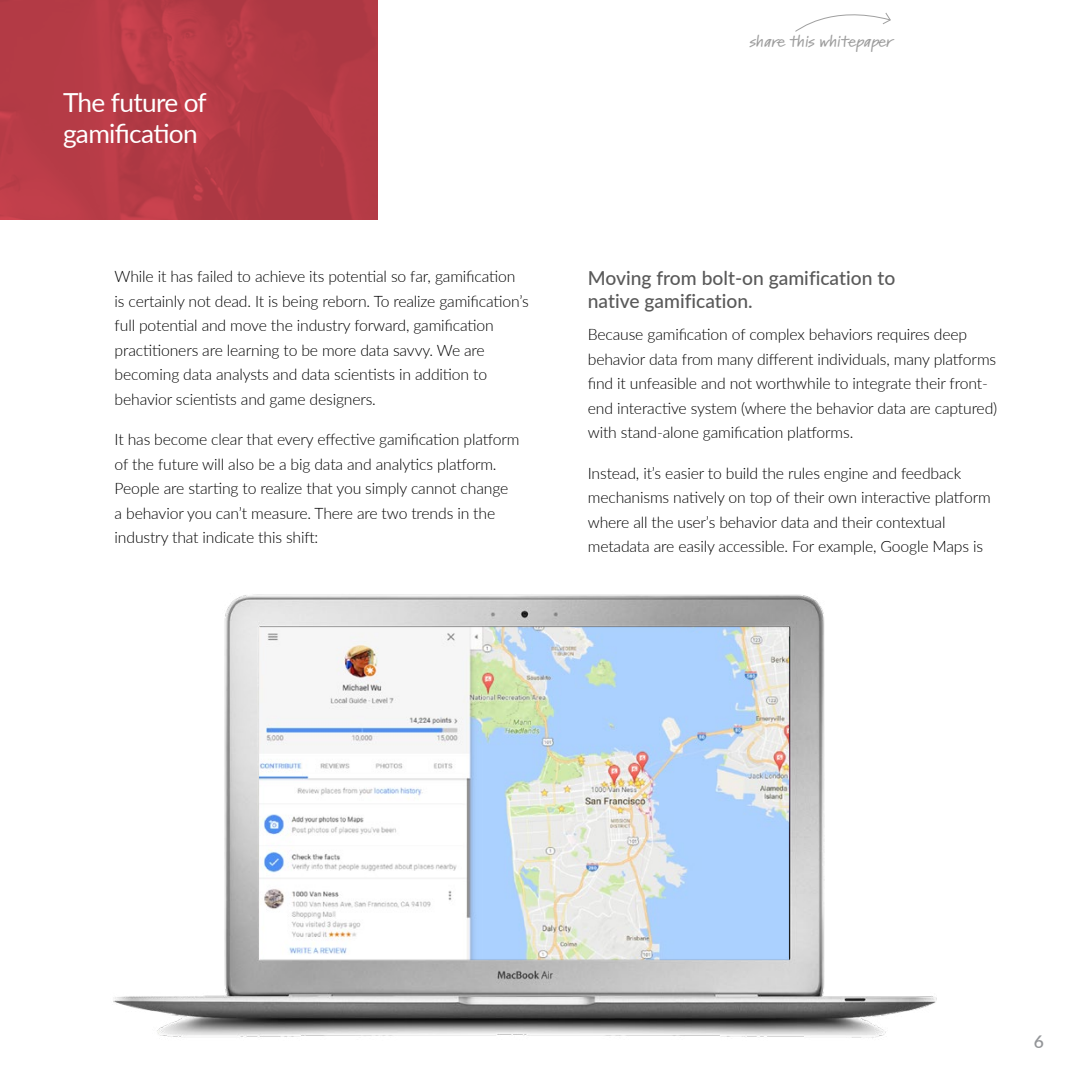
<style>
.page{position:relative;width:1071px;height:1071px;background:#fff}
.page>*{position:absolute;margin:0;border:0;box-sizing:border-box;transform-origin:0 0}
.t1{font:26.25px/31.5px "Lato";letter-spacing:-.025em;color:#fff}
.t2{font:500 19.25px/22.8px "Lato";color:#595959}
.t3{font:600 17.5px "Lato";color:#939598}
.t4{font:300 15.75px/24.5px "Lato";letter-spacing:-.01em;color:#000}
.t5{font:600 expanded 14px "Kremlin Pro";letter-spacing:-.01em;color:#9d9d9d}
</style>
<div class="page">
<svg style="left:795px;top:13px;width:96px;height:19px"></svg>
<img style="left:0;top:0;width:378px;height:219px">
<img style="left:113px;top:594px;width:824px;height:444px">
<h1 class="t1" style="left:63px;top:85px;width:145px">The future of gamification</h1>
<p class="t4" style="left:115px;top:264px;width:416px">While it has failed to achieve its potential so far, gamification is certainly not dead. It is being reborn. To realize gamification’s full potential and move the industry forward, gamification practitioners are learning to be more data savvy. We are becoming data analysts and data scientists in addition to behavior scientists and game designers.</p>
<p class="t4" style="left:115px;top:427px;width:406px">It has become clear that every effective gamification platform of the future will also be a big data and analytics platform.<br>People are starting to realize that you simply cannot change a behavior you can’t measure. There are two trends in the industry that indicate this shift:</p>
<p class="t5" style="left:750px;top:31px;width:144px">share this whitepaper</p>
<p class="t2" style="left:588px;top:266px;width:309px">Moving from bolt-on gamification to native gamification.</p>
<p class="t4" style="left:588px;top:322px;width:411px">Because gamification of complex behaviors requires deep behavior data from many different individuals, many platforms find it unfeasible and not worthwhile to integrate their front&shy;end interactive system (where the behavior data are captured) with stand-alone gamification platforms.</p>
<p class="t4" style="left:588px;top:460px;width:404px">Instead, it’s easier to build the rules engine and feedback mechanisms natively on top of their own interactive platform where all the user’s behavior data and their contextual metadata are easily accessible. For example, Google Maps is</p>
<p class="t3" style="left:1034px;top:1029px;width:12px">6</p>
</div>
